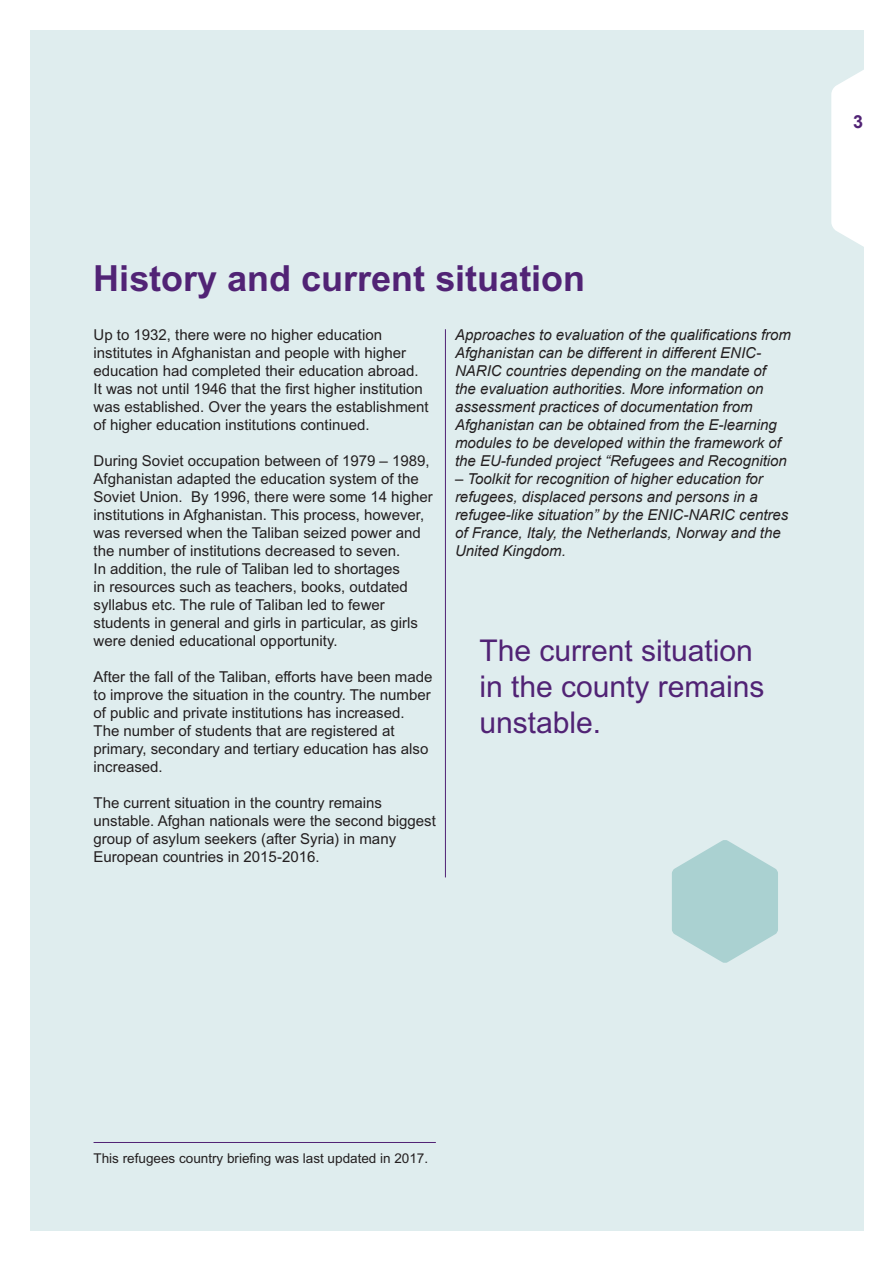
<style>
.page{position:relative;width:893px;height:1263px;background:#fff}
.page>*{position:absolute;margin:0;border:0;box-sizing:border-box;transform-origin:0 0}
.t1{font:700 36px "Arial MT Std";color:#512375}
.t2{font:30px/36px "Arial MT Std";color:#512375}
.t3{font:700 18px "Arial";color:#512375}
.t4{font:15px/18px "Arial MT Std";color:#231f20}
.t5{font:italic 15px/18px "Arial";color:#231f20}
.t6{font:13.5px "Arial MT Std";color:#231f20}
</style>
<div class="page">
<div style="left:30px;top:30px;width:833px;height:1201px;background:#dfedee"></div>
<svg style="left:831px;top:30px;width:33px;height:267px"></svg>
<hr style="left:445px;top:329px;width:1px;height:548px;background:#512375">
<svg style="left:672px;top:840px;width:106px;height:123px"></svg>
<hr style="left:94px;top:1142px;width:342px;height:1px;background:#512375">
<p class="t1" style="left:93px;top:257px;width:494px">History and current situation</p>
<p class="t4" style="left:94px;top:326px;width:337px">Up to 1932, there were no higher education institutes in Afghanistan and people with higher education had completed their education abroad.<br>It was not until 1946 that the first higher institution was established. Over the years the establishment of higher education institutions continued.</p>
<p class="t4" style="left:94px;top:452px;width:341px">During Soviet occupation between of 1979 – 1989, Afghanistan adapted the education system of the Soviet Union. By 1996, there were some 14 higher institutions in Afghanistan. This process, however, was reversed when the Taliban seized power and the number of institutions decreased to seven.<br>In addition, the rule of Taliban led to shortages<br>in resources such as teachers, books, outdated syllabus etc. The rule of Taliban led to fewer students in general and girls in particular, as girls were denied educational opportunity.</p>
<p class="t4" style="left:94px;top:668px;width:340px">After the fall of the Taliban, efforts have been made to improve the situation in the country. The number of public and private institutions has increased.<br>The number of students that are registered at primary, secondary and tertiary education has also increased.</p>
<p class="t4" style="left:94px;top:794px;width:344px">The current situation in the country remains unstable. Afghan nationals were the second biggest group of asylum seekers (after Syria) in many European countries in 2015-2016.</p>
<p class="t5" style="left:455px;top:326px;width:337px">Approaches to evaluation of the qualifications from Afghanistan can be different in different ENIC-NARIC countries depending on the mandate of<br>the evaluation authorities. More information on assessment practices of documentation from Afghanistan can be obtained from the E-learning modules to be developed within the framework of the EU-funded project “Refugees and Recognition</p>
<p class="t5" style="left:455px;top:470px;width:335px">– Toolkit for recognition of higher education for refugees, displaced persons and persons in a refugee-like situation” by the ENIC-NARIC centres of France, Italy, the Netherlands, Norway and the United Kingdom.</p>
<p class="t2" style="left:479px;top:633px;width:287px">The current situation in the county remains unstable.</p>
<p class="t3" style="left:853px;top:110px;width:12px">3</p>
<p class="t6" style="left:94px;top:1151px;width:336px">This refugees country briefing was last updated in 2017.</p>
</div>
